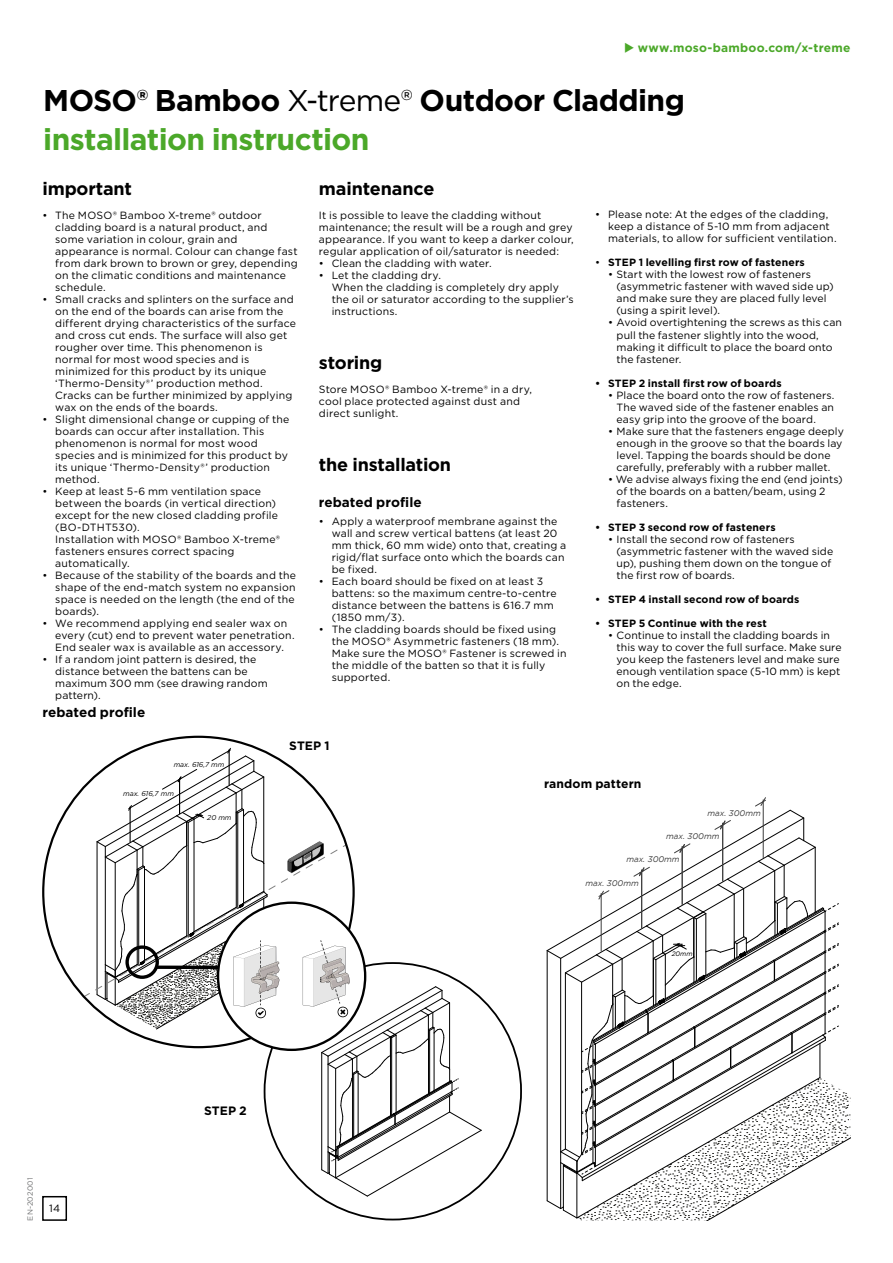
<style>
.page{position:relative;width:893px;height:1263px;background:#fff}
.page>*{position:absolute;margin:0;border:0;box-sizing:border-box;transform-origin:0 0}
.t1{font:700 30px/39px "Gotham";letter-spacing:-.02em;color:#000}
.t2{font:700 18px "Gotham";letter-spacing:-.01em;color:#000}
.t3{font:700 13.5px "Gotham";color:#000}
.t4{font:700 12.15px "Gotham";letter-spacing:.005em;color:#000}
.t5{font:700 12px "Gotham";letter-spacing:.02em;color:#4ba829}
.t6{font:10.5px/12px "Gotham";letter-spacing:.015em;color:#000}
.t7{font:700 10.5px "Gotham";letter-spacing:.01em;color:#000}
.t8{font:italic 8.1px "Gotham";color:#3d3d3d}
.t9{font:7.5px "Gotham";letter-spacing:.025em;color:#707172}
.t10{font:italic 6.9px "Gotham";color:#000}
.t11{font:italic 6.45px "Gotham";color:#000}
.s1{font-weight:400}
.s2{color:#4ba829}
</style>
<div class="page">
<svg style="left:43px;top:745px;width:216px;height:266px"></svg>
<svg style="left:61px;top:1007px;width:5px;height:3px"></svg>
<svg style="left:70px;top:840px;width:27px;height:165px"></svg>
<svg style="left:317px;top:997px;width:204px;height:207px"></svg>
<svg style="left:547px;top:797px;width:303px;height:423px"></svg>
<svg style="left:97px;top:748px;width:384px;height:448px"></svg>
<div style="left:42px;top:1196px;width:25px;height:25px;border:2px solid #000"></div>
<p class="t5" style="left:624px;top:40px;width:228px">◆ www.moso-bamboo.com/x-treme</p>
<h1 class="t1" style="left:43px;top:81px;width:643px">MOSO® Bamboo <span class="s1">X-treme®</span> Outdoor Cladding <span class="s2">installation instruction</span></h1>
<h2 class="t2" style="left:43px;top:177px;width:91px">important</h2>
<p class="t6" style="left:55px;top:209px;width:244px;text-indent:-13px">• The MOSO® Bamboo X-treme® outdoor cladding board is a natural product, and some variation in colour, grain and appearance is normal. Colour can change fast from dark brown to brown or grey, depending on the climatic conditions and maintenance schedule.</p>
<p class="t6" style="left:55px;top:293px;width:242px;text-indent:-13px">• Small cracks and splinters on the surface and on the end of the boards can arise from the different drying characteristics of the surface and cross cut ends. The surface will also get rougher over time. This phenomenon is normal for most wood species and is minimized for this product by its unique ‘Thermo-Density®’ production method.<br>Cracks can be further minimized by applying wax on the ends of the boards.</p>
<p class="t6" style="left:55px;top:413px;width:236px;text-indent:-13px">• Slight dimensional change or cupping of the boards can occur after installation. This phenomenon is normal for most wood species and is minimized for this product by its unique ‘Thermo-Density®’ production method.</p>
<p class="t6" style="left:55px;top:485px;width:226px;text-indent:-13px">• Keep at least 5-6 mm ventilation space between the boards (in vertical direction) except for the new closed cladding profile (BO-DTHT530).<br>Installation with MOSO® Bamboo X-treme® fasteners ensures correct spacing automatically.</p>
<p class="t6" style="left:55px;top:569px;width:242px;text-indent:-13px">• Because of the stability of the boards and the shape of the end-match system no expansion space is needed on the length (the end of the boards).</p>
<p class="t6" style="left:55px;top:617px;width:241px;text-indent:-13px">• We recommend applying end sealer wax on every (cut) end to prevent water penetration.<br>End sealer wax is available as an accessory.</p>
<p class="t6" style="left:55px;top:653px;width:214px;text-indent:-13px">• If a random joint pattern is desired, the distance between the battens can be maximum 300 mm (see drawing random pattern).</p>
<p class="t3" style="left:43px;top:703px;width:104px">rebated profile</p>
<h2 class="t2" style="left:319px;top:177px;width:117px">maintenance</h2>
<p class="t6" style="left:319px;top:209px;width:256px">It is possible to leave the cladding without maintenance; the result will be a rough and grey appearance. If you want to keep a darker colour, regular application of oil/saturator is needed:</p>
<p class="t6" style="left:319px;top:257px;width:174px">• Clean the cladding with water.</p>
<p class="t6" style="left:332px;top:269px;width:244px;text-indent:-13px">• Let the cladding dry.<br>When the cladding is completely dry apply the oil or saturator according to the supplier’s instructions.</p>
<h2 class="t2" style="left:319px;top:351px;width:65px">storing</h2>
<p class="t6" style="left:319px;top:383px;width:215px">Store MOSO® Bamboo X-treme® in a dry, cool place protected against dust and direct sunlight.</p>
<h2 class="t2" style="left:319px;top:453px;width:134px">the installation</h2>
<p class="t3" style="left:319px;top:493px;width:104px">rebated profile</p>
<p class="t6" style="left:332px;top:515px;width:236px;text-indent:-13px">• Apply a waterproof membrane against the wall and screw vertical battens (at least 20 mm thick, 60 mm wide) onto that, creating a rigid/flat surface onto which the boards can be fixed.</p>
<p class="t6" style="left:332px;top:575px;width:226px;text-indent:-13px">• Each board should be fixed on at least 3 battens: so the maximum centre-to-centre distance between the battens is 616.7 mm (1850 mm/3).</p>
<p class="t6" style="left:332px;top:623px;width:236px;text-indent:-13px">• The cladding boards should be fixed using the MOSO® Asymmetric fasteners (18 mm).<br>Make sure the MOSO® Fastener is screwed in the middle of the batten so that it is fully supported.</p>
<p class="t10" style="left:174px;top:760px;width:52px">max. 616,7 mm</p>
<p class="t4" style="left:289px;top:737px;width:42px">STEP 1</p>
<p class="t6" style="left:608px;top:209px;width:230px;text-indent:-13px">• Please note: At the edges of the cladding, keep a distance of 5-10 mm from adjacent materials, to allow for sufficient ventilation.</p>
<p class="t7" style="left:595px;top:256px;width:211px"><span class="s1">•</span> STEP 1 levelling first row of fasteners</p>
<p class="t6" style="left:617px;top:269px;width:219px;text-indent:-9px">• Start with the lowest row of fasteners (asymmetric fastener with waved side up) and make sure they are placed fully level (using a spirit level).</p>
<p class="t6" style="left:617px;top:317px;width:227px;text-indent:-9px">• Avoid overtightening the screws as this can pull the fastener slightly into the wood, making it difficult to place the board onto the fastener.</p>
<p class="t7" style="left:595px;top:376px;width:188px">• STEP 2 install first row of boards</p>
<p class="t6" style="left:617px;top:389px;width:219px;text-align:justify;text-indent:-9px">• Place the board onto the row of fasteners.<br>The waved side of the fastener enables an easy grip into the groove of the board.</p>
<p class="t6" style="left:617px;top:425px;width:229px;text-indent:-9px">• Make sure that the fasteners engage deeply enough in the groove so that the boards lay level. Tapping the boards should be done carefully, preferably with a rubber mallet.</p>
<p class="t6" style="left:617px;top:473px;width:228px;text-indent:-9px">• We advise always fixing the end (end joints) of the boards on a batten/beam, using 2 fasteners.</p>
<p class="t7" style="left:595px;top:520px;width:182px">• STEP 3 second row of fasteners</p>
<p class="t6" style="left:617px;top:533px;width:218px;text-indent:-9px">• Install the second row of fasteners (asymmetric fastener with the waved side up), pushing them down on the tongue of the first row of boards.</p>
<p class="t7" style="left:595px;top:592px;width:206px">• STEP 4 install second row of boards</p>
<p class="t7" style="left:595px;top:616px;width:173px">• STEP 5 Continue with the rest</p>
<p class="t6" style="left:617px;top:629px;width:227px;text-indent:-9px">• Continue to install the cladding boards in this way to cover the full surface. Make sure you keep the fasteners level and make sure enough ventilation space (5-10 mm) is kept on the edge.</p>
<p class="t10" style="left:123px;top:789px;width:52px">max. 616,7 mm</p>
<p class="t10" style="left:207px;top:813px;width:26px">20 mm</p>
<p class="t4" style="left:544px;top:775px;width:99px">random pattern</p>
<p class="t8" style="left:707px;top:808px;width:55px">max. 300mm</p>
<p class="t8" style="left:666px;top:832px;width:55px">max. 300mm</p>
<p class="t8" style="left:626px;top:855px;width:55px">max. 300mm</p>
<p class="t8" style="left:585px;top:878px;width:55px">max. 300mm</p>
<p class="t11" style="left:672px;top:950px;width:22px">20mm</p>
<p class="t9" style="left:25px;top:1221px;width:45px;rotate:-90deg">EN-202001</p>
<p class="t6" style="left:49px;top:1202px;width:12px">14</p>
<p class="t4" style="left:204px;top:1103px;width:44px">STEP 2</p>
</div>
